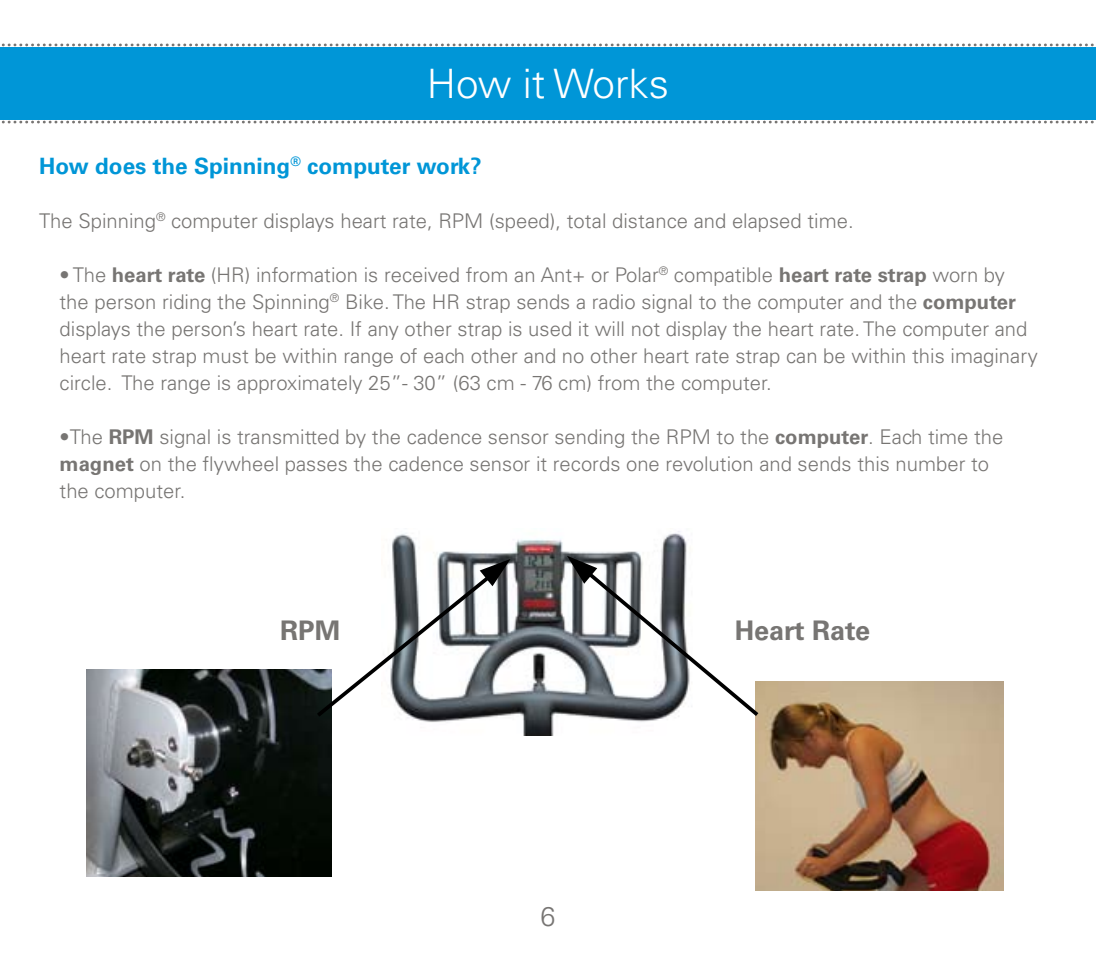
<style>
.page{position:relative;width:1096px;height:972px;background:#fff}
.page>*{position:absolute;margin:0;border:0;box-sizing:border-box;transform-origin:0 0}
.t1{font:300 40.5px "Univers";color:#fff}
.t2{font:700 27px "Univers";color:#777573}
.t3{font:300 27px "Univers";color:#777573}
.t4{font:700 22.5px "Univers";color:#0096d7}
.t5{font:300 20.25px/27px "Univers";color:#777573}
.s1{font-weight:700}
</style>
<div class="page">
<div style="left:0;top:48px;width:1095px;height:72px;background:#0096d7"></div>
<svg style="left:1px;top:121px;width:1093px;height:2px"></svg>
<svg style="left:2px;top:44px;width:1092px;height:2px"></svg>
<img style="left:392px;top:531px;width:295px;height:205px">
<img style="left:87px;top:669px;width:244px;height:207px">
<img style="left:755px;top:681px;width:248px;height:210px">
<svg style="left:567px;top:556px;width:191px;height:160px"></svg>
<svg style="left:317px;top:559px;width:193px;height:158px"></svg>
<h1 class="t1" style="left:427px;top:60px;width:244px">How it Works</h1>
<p class="t4" style="left:39px;top:153px;width:444px">How does the Spinning<sup>®</sup> computer work?</p>
<p class="t5" style="left:39px;top:207px;width:815px">The Spinning<sup>®</sup> computer displays heart rate, RPM (speed), total distance and elapsed time.</p>
<p class="t5" style="left:60px;top:261px;width:979px">• The <span class="s1">heart rate</span> (HR) information is received from an Ant+ or Polar<sup>®</sup> compatible <span class="s1">heart rate strap</span> worn by the person riding the Spinning<sup>®</sup> Bike. The HR strap sends a radio signal to the computer and the <span class="s1">computer </span>displays the person’s heart rate. If any other strap is used it will not display the heart rate. The computer and heart rate strap must be within range of each other and no other heart rate strap can be within this imaginary circle. The range is approximately 25”- 30” (63 cm - 76 cm) from the computer.</p>
<p class="t5" style="left:60px;top:423px;width:945px">•The <span class="s1">RPM</span> signal is transmitted by the cadence sensor sending the RPM to the <span class="s1">computer</span>. Each time the <span class="s1">magnet</span> on the flywheel passes the cadence sensor it records one revolution and sends this number to the computer.</p>
<h2 class="t2" style="left:280px;top:614px;width:61px">RPM</h2>
<h2 class="t2" style="left:734px;top:614px;width:137px">Heart Rate</h2>
<h2 class="t3" style="left:540px;top:901px;width:17px">6</h2>
</div>
